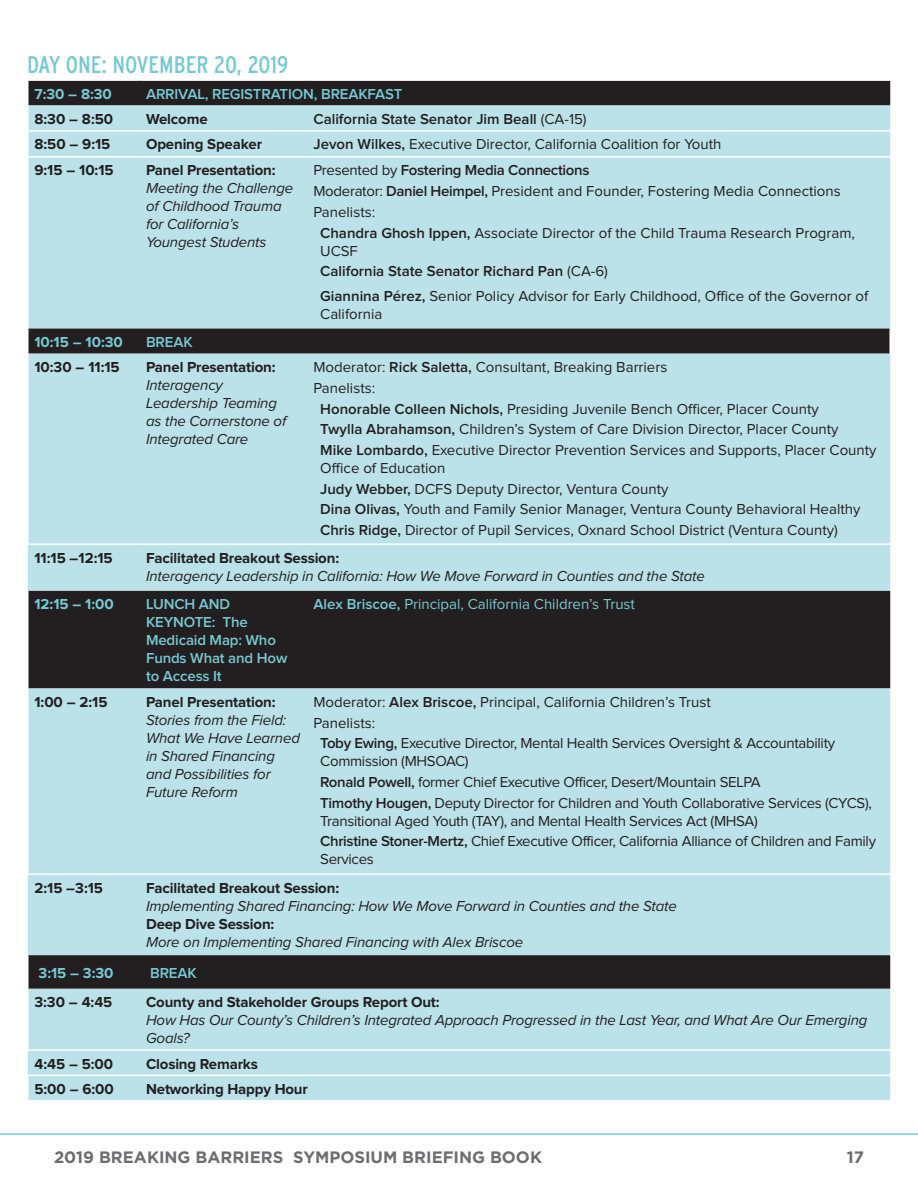
<style>
.page{position:relative;width:918px;height:1188px;background:#fff}
.page>*{position:absolute;margin:0;border:0;box-sizing:border-box;transform-origin:0 0}
.t1{font:condensed 24px "Interstate";color:#76cad4}
.t2{font:700 16.5px "Gotham";color:#6c6d70}
.t3{font:15px/18px "Proxima Nova";color:#231f20}
.t4{font:italic 15px/18px "Proxima Nova";letter-spacing:-.01em;color:#231f20}
.t5{font:15px/18px "Proxima Nova";letter-spacing:-.02em;color:#231f20}
.t6{font:700 15px "Proxima Nova";letter-spacing:-.01em;color:#231f20}
.t7{font:600 15px/18px "Proxima Nova";letter-spacing:-.01em;color:#76cad4}
.t8{font:600 15px "Proxima Nova";color:#231f20}
.t9{font:15px "Proxima Nova";color:#76cad4}
.t10{font:700 15px "Proxima Nova";color:#76cad4}
.t11{font:600 15px "Proxima Nova";letter-spacing:-.02em;color:#231f20}
.s1{font-weight:400}
.s2{font-weight:600}
.s3{font-weight:700;font-style:normal}
</style>
<div class="page">
<hr style="left:0;top:1133px;width:918px;height:2px;background:#76cad4">
<div style="left:28px;top:81px;width:862px;height:24px;background:#231f20"></div>
<div style="left:28px;top:105px;width:862px;height:995px;background:#bbe1e9"></div>
<svg style="left:28px;top:591px;width:862px;height:398px;background:#89a1a6"></svg>
<hr style="left:27px;top:156px;width:112px;height:2px;background:#fff">
<hr style="left:139px;top:156px;width:168px;height:2px;background:#fff">
<hr style="left:307px;top:156px;width:583px;height:2px;background:#fff">
<hr style="left:27px;top:130px;width:112px;height:2px;background:#fff">
<hr style="left:139px;top:130px;width:168px;height:2px;background:#fff">
<hr style="left:307px;top:130px;width:583px;height:2px;background:#fff">
<hr style="left:27px;top:1049px;width:112px;height:2px;background:#fff">
<hr style="left:139px;top:1049px;width:168px;height:2px;background:#fff">
<hr style="left:307px;top:1049px;width:583px;height:2px;background:#fff">
<hr style="left:27px;top:1075px;width:112px;height:1px;background:#fff">
<hr style="left:139px;top:1075px;width:168px;height:1px;background:#fff">
<hr style="left:307px;top:1075px;width:583px;height:1px;background:#fff">
<hr style="left:27px;top:543px;width:112px;height:2px;background:#fff">
<hr style="left:27px;top:873px;width:112px;height:2px;background:#fff">
<hr style="left:139px;top:543px;width:168px;height:2px;background:#fff">
<hr style="left:139px;top:873px;width:168px;height:2px;background:#fff">
<hr style="left:307px;top:543px;width:583px;height:2px;background:#fff">
<hr style="left:307px;top:873px;width:583px;height:2px;background:#fff">
<p class="t1" style="left:27px;top:52px;width:263px">DAY ONE: NOVEMBER 20, 2019</p>
<p class="t10" style="left:34px;top:85px;width:79px">7:30 – 8:30</p>
<p class="t7" style="left:146px;top:85px;width:258px">ARRIVAL, REGISTRATION, BREAKFAST</p>
<p class="t6" style="left:34px;top:111px;width:80px">8:30 – 8:50</p>
<p class="t6" style="left:146px;top:111px;width:63px">Welcome</p>
<p class="t8" style="left:313px;top:111px;width:275px">California State Senator Jim Beall <span class="s1">(CA-15)</span></p>
<p class="t6" style="left:34px;top:136px;width:77px">8:50 – 9:15</p>
<p class="t6" style="left:146px;top:136px;width:118px">Opening Speaker</p>
<p class="t3" style="left:313px;top:136px;width:410px"><span class="s2">Jevon Wilkes,</span> Executive Director, California Coalition for Youth</p>
<p class="t6" style="left:34px;top:162px;width:81px">9:15 – 10:15</p>
<p class="t4" style="left:146px;top:162px;width:149px"><span class="s3">Panel Presentation:<br></span>Meeting the Challenge of Childhood Trauma for California’s<br>Youngest Students</p>
<p class="t11" style="left:313px;top:162px;width:278px"><span class="s1">Presented by</span> Fostering Media Connections</p>
<p class="t3" style="left:313px;top:183px;width:529px">Moderator: <span class="s2">Daniel Heimpel,</span> President and Founder, Fostering Media Connections</p>
<p class="t3" style="left:313px;top:203px;width:63px">Panelists:</p>
<p class="t3" style="left:320px;top:224px;width:536px"><span class="s2">Chandra Ghosh Ippen,</span> Associate Director of the Child Trauma Research Program,<br>UCSF</p>
<p class="t8" style="left:320px;top:263px;width:289px">California State Senator Richard Pan <span class="s1">(CA-6)</span></p>
<p class="t3" style="left:320px;top:287px;width:550px"><span class="s2">Giannina Pérez,</span> Senior Policy Advisor for Early Childhood, Office of the Governor of<br>California</p>
<p class="t10" style="left:34px;top:333px;width:90px">10:15 – 10:30</p>
<p class="t7" style="left:146px;top:333px;width:48px">BREAK</p>
<p class="t6" style="left:34px;top:359px;width:87px">10:30 – 11:15</p>
<p class="t4" style="left:146px;top:359px;width:142px"><span class="s3">Panel Presentation:<br></span>Interagency<br>Leadership Teaming as the Cornerstone of<br>Integrated Care</p>
<p class="t3" style="left:313px;top:359px;width:355px">Moderator: <span class="s2">Rick Saletta,</span> Consultant, Breaking Barriers</p>
<p class="t3" style="left:313px;top:379px;width:63px">Panelists:</p>
<p class="t3" style="left:320px;top:400px;width:500px"><span class="s2">Honorable Colleen Nichols,</span> Presiding Juvenile Bench Officer, Placer County</p>
<p class="t3" style="left:320px;top:421px;width:520px"><span class="s2">Twylla Abrahamson,</span> Children’s System of Care Division Director, Placer County</p>
<p class="t3" style="left:320px;top:441px;width:558px"><span class="s2">Mike Lombardo,</span> Executive Director Prevention Services and Supports, Placer County<br>Office of Education</p>
<p class="t3" style="left:320px;top:480px;width:350px"><span class="s2">Judy Webber,</span> DCFS Deputy Director, Ventura County</p>
<p class="t3" style="left:320px;top:501px;width:542px"><span class="s2">Dina Olivas,</span> Youth and Family Senior Manager, Ventura County Behavioral Healthy</p>
<p class="t3" style="left:320px;top:522px;width:519px"><span class="s2">Chris Ridge,</span> Director of Pupil Services, Oxnard School District (Ventura County)</p>
<p class="t6" style="left:34px;top:549px;width:80px">11:15 –12:15</p>
<p class="t4" style="left:146px;top:549px;width:560px"><span class="s3">Facilitated Breakout Session:<br></span>Interagency Leadership in California: How We Move Forward in Counties and the State</p>
<p class="t10" style="left:34px;top:596px;width:81px">12:15 – 1:00</p>
<p class="t7" style="left:146px;top:596px;width:143px">LUNCH AND<br>KEYNOTE: The<br>Medicaid Map: Who<br>Funds What and How to Access It</p>
<p class="t9" style="left:313px;top:596px;width:323px"><span class="s2">Alex Briscoe,</span> Principal, California Children’s Trust</p>
<p class="t6" style="left:34px;top:693px;width:75px">1:00 – 2:15</p>
<p class="t4" style="left:146px;top:693px;width:155px"><span class="s3">Panel Presentation:<br></span>Stories from the Field:<br>What We Have Learned in Shared Financing and Possibilities for<br>Future Reform</p>
<p class="t3" style="left:313px;top:693px;width:399px">Moderator: <span class="s2">Alex Briscoe,</span> Principal, California Children’s Trust</p>
<p class="t3" style="left:313px;top:714px;width:63px">Panelists:</p>
<p class="t5" style="left:320px;top:735px;width:516px"><span class="s2">Toby Ewing,</span> Executive Director, Mental Health Services Oversight &amp; Accountability<br>Commission (MHSOAC)</p>
<p class="t5" style="left:320px;top:773px;width:442px"><span class="s2">Ronald Powell,</span> former Chief Executive Officer, Desert/Mountain SELPA</p>
<p class="t5" style="left:320px;top:794px;width:553px"><span class="s2">Timothy Hougen,</span> Deputy Director for Children and Youth Collaborative Services (CYCS),<br>Transitional Aged Youth (TAY), and Mental Health Services Act (MHSA)</p>
<p class="t5" style="left:320px;top:833px;width:557px"><span class="s2">Christine Stoner-Mertz,</span> Chief Executive Officer, California Alliance of Children and Family<br>Services</p>
<p class="t6" style="left:34px;top:879px;width:70px">2:15 –3:15</p>
<p class="t4" style="left:146px;top:879px;width:532px"><span class="s3">Facilitated Breakout Session:<br></span>Implementing Shared Financing: How We Move Forward in Counties and the State <span class="s3">Deep Dive Session:<br></span>More on Implementing Shared Financing with Alex Briscoe</p>
<p class="t10" style="left:39px;top:964px;width:76px">3:15 – 3:30</p>
<p class="t7" style="left:150px;top:964px;width:48px">BREAK</p>
<p class="t6" style="left:34px;top:994px;width:79px">3:30 – 4:45</p>
<p class="t4" style="left:146px;top:994px;width:723px"><span class="s3">County and Stakeholder Groups Report Out:<br></span>How Has Our County’s Children’s Integrated Approach Progressed in the Last Year, and What Are Our Emerging<br>Goals?</p>
<p class="t6" style="left:34px;top:1055px;width:80px">4:45 – 5:00</p>
<p class="t6" style="left:146px;top:1055px;width:113px">Closing Remarks</p>
<p class="t6" style="left:34px;top:1080px;width:81px">5:00 – 6:00</p>
<p class="t6" style="left:146px;top:1080px;width:163px">Networking Happy Hour</p>
<p class="t2" style="left:54px;top:1146px;width:490px">2019 BREAKING BARRIERS SYMPOSIUM BRIEFING BOOK</p>
<p class="t2" style="left:847px;top:1146px;width:19px">17</p>
</div>
